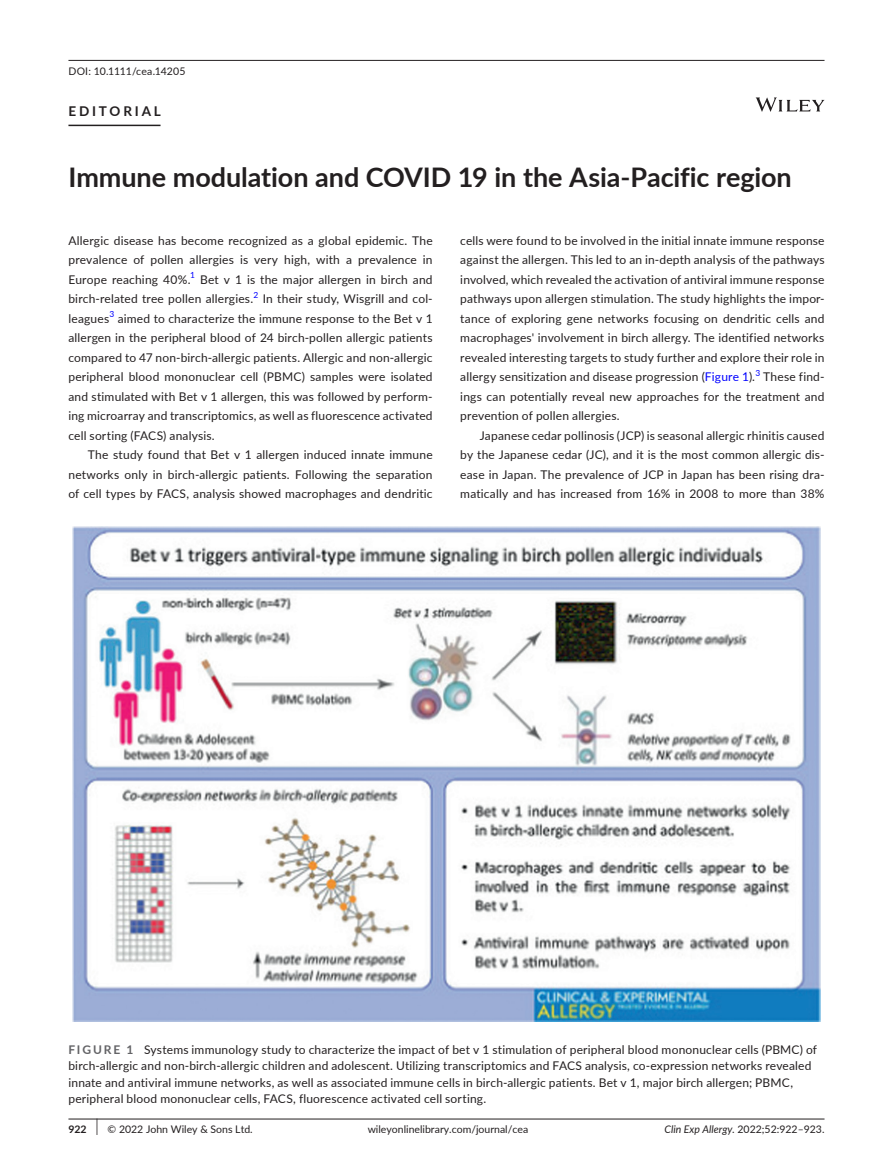
<style>
.page{position:relative;width:893px;height:1174px;background:#fff}
.page>*{position:absolute;margin:0;border:0;box-sizing:border-box;transform-origin:0 0}
.t1{font:700 27px "Lato";letter-spacing:-.005em;color:#231f20}
.t2{font:700 13.5px "Lato";letter-spacing:.21em;color:#231f20}
.t3{font:12px/19.5px "Lato";letter-spacing:.015em;color:#231f20;text-align:justify}
.t4{font:10.5px "Lato";color:#231f20}
.t5{font:8.4px "Lato";color:#00f}
.s1{color:#00f}
.s2{font-weight:700;color:#636366}
.s3{font-weight:700}
.s4{font-size:17.4px}
.s5{font-style:italic}
</style>
<div class="page">
<hr style="left:68px;top:1118px;width:756px;height:1px;background:#231f20">
<svg style="left:756px;top:97px;width:68px;height:15px"></svg>
<hr style="left:68px;top:60px;width:756px;height:1px;background:#231f20">
<hr style="left:68px;top:125px;width:93px;height:1px;background:#231f20">
<img style="left:72px;top:526px;width:749px;height:495px">
<p class="t4" style="left:68px;top:64px;width:118px">DOI: 10.1111/cea.14205</p>
<p class="t2" style="left:68px;top:101px;width:94px">EDITORIAL</p>
<h1 class="t1" style="left:68px;top:157px;width:725px">Immune modulation and COVID 19 in the Asia-Pacific region</h1>
<p class="t3" style="left:68px;top:230px;width:366px">Allergic disease has become recognized as a global epidemic. The prevalence of pollen allergies is very high, with a prevalence in Europe reaching 40%.</p>
<p class="t5" style="left:190px;top:269px;width:6px">1</p>
<p class="t3" style="left:68px;top:269px;width:366px;text-indent:132px">Bet v 1 is the major allergen in birch and birch-related tree pollen allergies.</p>
<p class="t5" style="left:254px;top:289px;width:6px">2</p>
<p class="t3" style="left:263px;top:288px;width:171px">In their study, Wisgrill and col-</p>
<p class="t3" style="left:68px;top:308px;width:42px">leagues</p>
<p class="t5" style="left:109px;top:308px;width:6px">3</p>
<p class="t3" style="left:68px;top:308px;width:366px;text-indent:49px">aimed to characterize the immune response to the Bet v 1 allergen in the peripheral blood of 24 birch-pollen allergic patients compared to 47 non-birch-allergic patients. Allergic and non-allergic peripheral blood mononuclear cell (PBMC) samples were isolated and stimulated with Bet v 1 allergen, this was followed by perform&shy;ing microarray and transcriptomics, as well as fluorescence activated cell sorting (FACS) analysis.</p>
<p class="t3" style="left:68px;top:444px;width:366px;text-indent:20px">The study found that Bet v 1 allergen induced innate immune networks only in birch-allergic patients. Following the separation of cell types by FACS, analysis showed macrophages and dendritic</p>
<p class="t3" style="left:460px;top:230px;width:366px">cells were found to be involved in the initial innate immune response against the allergen. This led to an in-depth analysis of the pathways involved, which revealed the activation of antiviral immune response pathways upon allergen stimulation. The study highlights the impor&shy;tance of exploring gene networks focusing on dendritic cells and macrophages' involvement in birch allergy. The identified networks revealed interesting targets to study further and explore their role in allergy sensitization and disease progression (<span class="s1">Figure 1</span>).</p>
<p class="t5" style="left:755px;top:367px;width:6px">3</p>
<p class="t3" style="left:460px;top:366px;width:366px;text-indent:303px">These find&shy;ings can potentially reveal new approaches for the treatment and prevention of pollen allergies.</p>
<p class="t3" style="left:460px;top:425px;width:366px;text-indent:20px">Japanese cedar pollinosis (JCP) is seasonal allergic rhinitis caused by the Japanese cedar (JC), and it is the most common allergic dis&shy;ease in Japan. The prevalence of JCP in Japan has been rising dra&shy;matically and has increased from 16% in 2008 to more than 38%</p>
<p class="t3" style="left:68px;top:1040px;width:750px;line-height:16.5px;text-align:left"><span class="s2">FIGURE 1</span> Systems immunology study to characterize the impact of bet v 1 stimulation of peripheral blood mononuclear cells (PBMC) of birch-allergic and non-birch-allergic children and adolescent. Utilizing transcriptomics and FACS analysis, co-expression networks revealed innate and antiviral immune networks, as well as associated immune cells in birch-allergic patients. Bet v 1, major birch allergen; PBMC, peripheral blood mononuclear cells, FACS, fluorescence activated cell sorting.</p>
<p class="t4" style="left:68px;top:1121px;width:186px"><span class="s3">922</span> <span class="s4">|</span> © 2022 John Wiley &amp; Sons Ltd.</p>
<p class="t4" style="left:368px;top:1121px;width:162px">wileyonlinelibrary.com/journal/cea</p>
<p class="t4" style="left:665px;top:1121px;width:161px"><span class="s5">Clin Exp Allergy.</span> 2022;52:922–923.</p>
</div>
